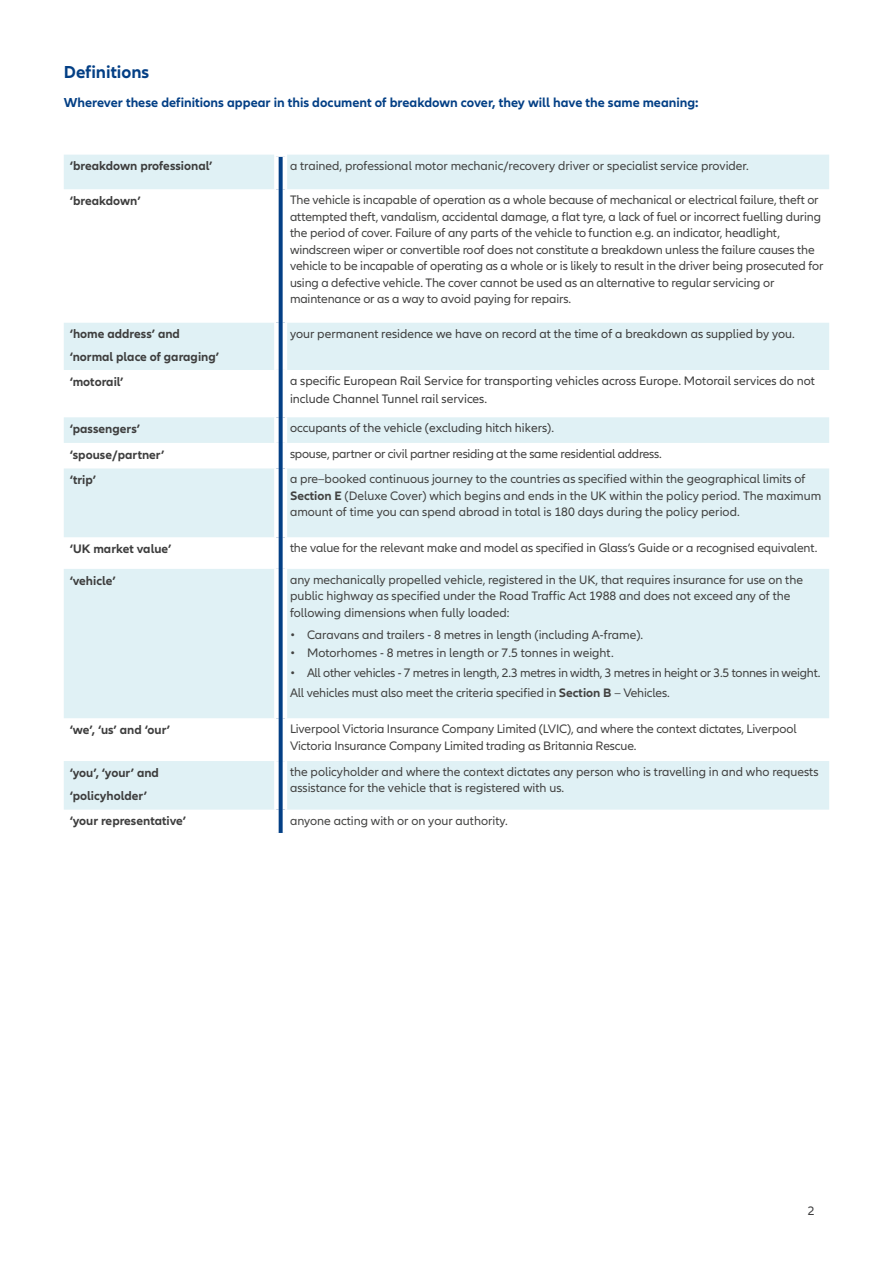
<style>
.page{position:relative;width:893px;height:1263px;background:#fff}
.page>*{position:absolute;margin:0;border:0;box-sizing:border-box;transform-origin:0 0}
.t1{font:700 18px "Allianz Neo";color:#033f85}
.t2{font:700 13.5px "Allianz Neo";color:#033f85}
.t3{font:12.75px/16.5px "Allianz Neo";letter-spacing:-.01em;color:#424241}
.t4{font:12.75px/18px "Allianz Neo";color:#3d3d3d}
.t5{font:700 12.75px/23px "Allianz Neo";color:#3d3d3d}
.t6{font:12.75px "Allianz Neo";color:#3c3c3d}
.s1{font-weight:700}
</style>
<div class="page">
<svg style="left:64px;top:155px;width:765px;height:655px;fill:#e0f1f5"></svg>
<hr style="left:283px;top:157px;width:4px;height:32px;background:#fff">
<hr style="left:283px;top:189px;width:4px;height:134px;background:#fff">
<hr style="left:283px;top:323px;width:4px;height:47px;background:#fff">
<hr style="left:283px;top:370px;width:4px;height:47px;background:#fff">
<hr style="left:283px;top:417px;width:4px;height:26px;background:#fff">
<hr style="left:283px;top:443px;width:4px;height:25px;background:#fff">
<hr style="left:283px;top:468px;width:4px;height:69px;background:#fff">
<hr style="left:283px;top:537px;width:4px;height:32px;background:#fff">
<hr style="left:283px;top:569px;width:4px;height:149px;background:#fff">
<hr style="left:283px;top:718px;width:4px;height:43px;background:#fff">
<hr style="left:283px;top:761px;width:4px;height:49px;background:#fff">
<div style="left:274px;top:152px;width:13px;height:5px;background:#fff"></div>
<div style="left:274px;top:157px;width:5px;height:32px;background:#fff"></div>
<div style="left:274px;top:189px;width:5px;height:134px;background:#fff"></div>
<div style="left:274px;top:323px;width:5px;height:47px;background:#fff"></div>
<div style="left:274px;top:370px;width:5px;height:47px;background:#fff"></div>
<div style="left:274px;top:417px;width:5px;height:26px;background:#fff"></div>
<div style="left:274px;top:443px;width:5px;height:25px;background:#fff"></div>
<div style="left:274px;top:468px;width:5px;height:69px;background:#fff"></div>
<div style="left:274px;top:537px;width:5px;height:32px;background:#fff"></div>
<div style="left:274px;top:569px;width:5px;height:149px;background:#fff"></div>
<div style="left:274px;top:718px;width:5px;height:43px;background:#fff"></div>
<div style="left:274px;top:761px;width:5px;height:49px;background:#fff"></div>
<h1 class="t1" style="left:64px;top:61px;width:87px">Definitions</h1>
<p class="t2" style="left:64px;top:95px;width:636px">Wherever these definitions appear in this document of breakdown cover, they will have the same meaning:</p>
<p class="t5" style="left:70px;top:155px;width:144px">‘breakdown professional’</p>
<p class="t3" style="left:290px;top:157px;width:460px">a trained, professional motor mechanic/recovery driver or specialist service provider.</p>
<p class="t5" style="left:70px;top:190px;width:73px">‘breakdown’</p>
<p class="t3" style="left:290px;top:192px;width:535px">The vehicle is incapable of operation as a whole because of mechanical or electrical failure, theft or attempted theft, vandalism, accidental damage, a flat tyre, a lack of fuel or incorrect fuelling during the period of cover. Failure of any parts of the vehicle to function e.g. an indicator, headlight, windscreen wiper or convertible roof does not constitute a breakdown unless the failure causes the vehicle to be incapable of operating as a whole or is likely to result in the driver being prosecuted for using a defective vehicle. The cover cannot be used as an alternative to regular servicing or maintenance or as a way to avoid paying for repairs.</p>
<p class="t5" style="left:70px;top:323px;width:151px">‘home address’ and ‘normal place of garaging’</p>
<p class="t4" style="left:290px;top:325px;width:506px">your permanent residence we have on record at the time of a breakdown as supplied by you.</p>
<p class="t5" style="left:70px;top:370px;width:55px">‘motorail’</p>
<p class="t4" style="left:290px;top:372px;width:526px">a specific European Rail Service for transporting vehicles across Europe. Motorail services do not include Channel Tunnel rail services.</p>
<p class="t5" style="left:70px;top:418px;width:72px">‘passengers’</p>
<p class="t4" style="left:290px;top:419px;width:266px">occupants of the vehicle (excluding hitch hikers).</p>
<p class="t5" style="left:70px;top:443px;width:96px">‘spouse/partner’</p>
<p class="t3" style="left:290px;top:446px;width:373px">spouse, partner or civil partner residing at the same residential address.</p>
<p class="t5" style="left:70px;top:469px;width:28px">‘trip’</p>
<p class="t3" style="left:290px;top:471px;width:533px">a pre–booked continuous journey to the countries as specified within the geographical limits of<br><span class="s1">Section E</span> (Deluxe Cover) which begins and ends in the UK within the policy period. The maximum amount of time you can spend abroad in total is 180 days during the policy period.</p>
<p class="t5" style="left:70px;top:538px;width:103px">‘UK market value’</p>
<p class="t3" style="left:290px;top:540px;width:529px">the value for the relevant make and model as specified in Glass’s Guide or a recognised equivalent.</p>
<p class="t5" style="left:70px;top:569px;width:47px">‘vehicle’</p>
<p class="t3" style="left:290px;top:572px;width:514px">any mechanically propelled vehicle, registered in the UK, that requires insurance for use on the public highway as specified under the Road Traffic Act 1988 and does not exceed any of the following dimensions when fully loaded:</p>
<p class="t3" style="left:290px;top:627px;width:355px">• Caravans and trailers - 8 metres in length (including A-frame).</p>
<p class="t3" style="left:290px;top:645px;width:325px">• Motorhomes - 8 metres in length or 7.5 tonnes in weight.</p>
<p class="t3" style="left:290px;top:662px;width:532px;line-height:20.7px">• All other vehicles - 7 metres in length, 2.3 metres in width, 3 metres in height or 3.5 tonnes in weight.<br>All vehicles must also meet the criteria specified in <span class="s1">Section B</span> – Vehicles.</p>
<p class="t5" style="left:70px;top:718px;width:102px">‘we’, ‘us’ and ‘our’</p>
<p class="t3" style="left:290px;top:721px;width:508px">Liverpool Victoria Insurance Company Limited (LVIC), and where the context dictates, Liverpool<br>Victoria Insurance Company Limited trading as Britannia Rescue.</p>
<p class="t5" style="left:70px;top:761px;width:91px">‘you’, ‘your’ and ‘policyholder’</p>
<p class="t3" style="left:290px;top:764px;width:530px">the policyholder and where the context dictates any person who is travelling in and who requests assistance for the vehicle that is registered with us.</p>
<p class="t5" style="left:70px;top:810px;width:118px">‘your representative’</p>
<p class="t3" style="left:290px;top:812px;width:219px">anyone acting with or on your authority.</p>
<p class="t6" style="left:808px;top:1204px;width:8px">2</p>
</div>
